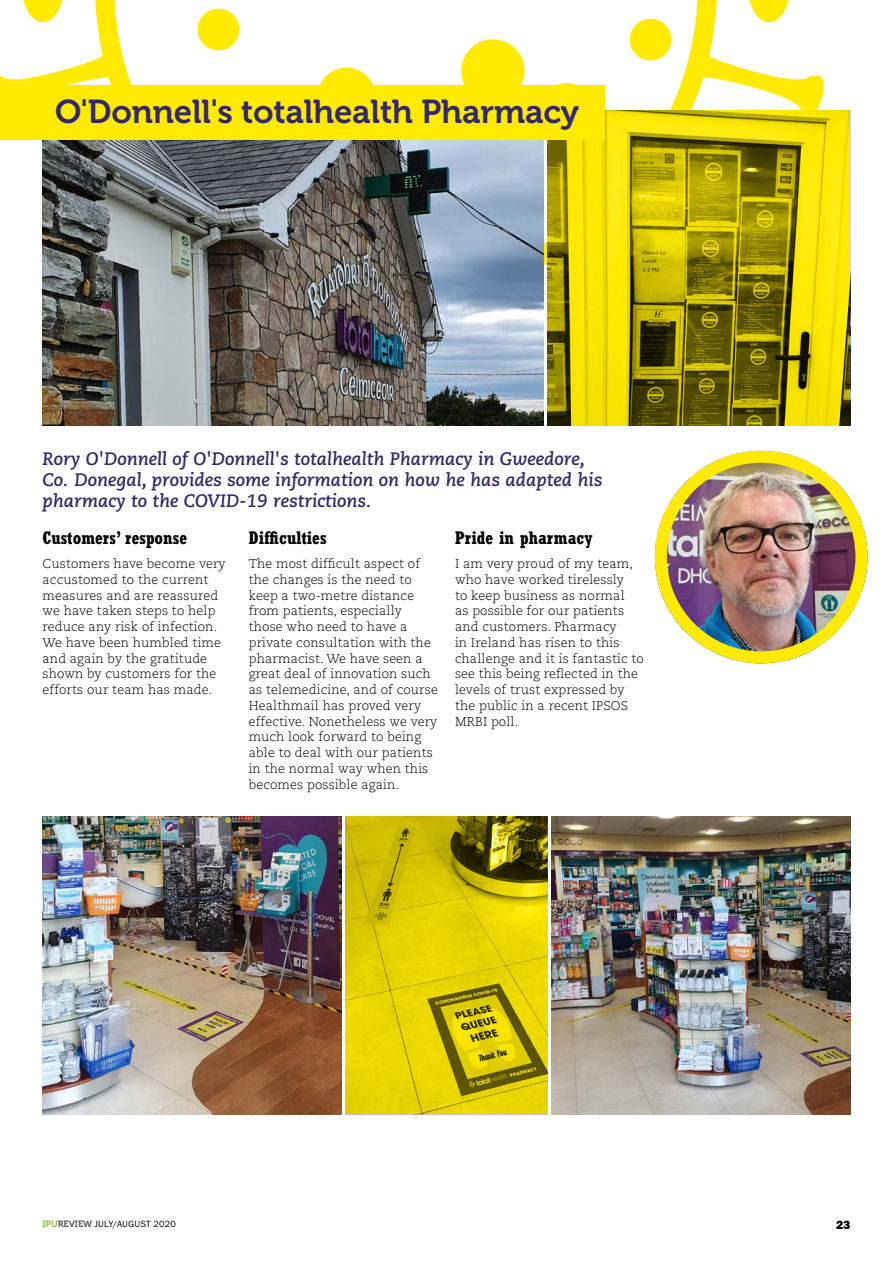
<style>
.page{position:relative;width:893px;height:1263px;background:#fff}
.page>*{position:absolute;margin:0;border:0;box-sizing:border-box;transform-origin:0 0}
.t1{font:33px "Museo 700";letter-spacing:-.005em;color:#332869}
.t2{font:italic 700 18px/21px "Caecilia LT Std";color:#332869}
.t3{font:700 condensed 18px "Rockwell Std";color:#000}
.t4{font:300 12.75px/15.8px "Caecilia LT Std";letter-spacing:.01em;color:#000}
.t5{font:12px "ITC Franklin Gothic Std Hvy";color:#000}
.t6{font:9.15px "ITC Franklin Gothic Std";letter-spacing:.02em;color:#000}
.s1{font-family:"Museo 700";color:#86bd34}
.s2{font-family:"Museo 700";color:#52564f}
</style>
<div class="page">
<svg style="left:0;top:0;width:824px;height:404px"></svg>
<img style="left:43px;top:816px;width:298px;height:298px">
<img style="left:552px;top:816px;width:298px;height:298px">
<svg style="left:345px;top:816px;width:202px;height:298px;background:#cb0"></svg>
<img style="left:43px;top:140px;width:500px;height:285px">
<svg style="left:547px;top:111px;width:303px;height:314px;background:#b5a601"></svg>
<div style="left:0;top:85px;width:605px;height:55px;background:#ffea00"></div>
<img style="left:655px;top:451px;width:212px;height:212px;border-radius:106px">
<div style="left:655px;top:451px;width:212px;height:212px;border:12px solid #ffea00;border-radius:50%"></div>
<h1 class="t1" style="left:55px;top:93px;width:525px">O'Donnell's totalhealth Pharmacy</h1>
<h2 class="t2" style="left:43px;top:448px;width:561px">Rory O'Donnell of O'Donnell's totalhealth Pharmacy in Gweedore,<br>Co. Donegal, provides some information on how he has adapted his pharmacy to the COVID-19 restrictions.</h2>
<h2 class="t3" style="left:43px;top:527px;width:146px">Customers’ response</h2>
<p class="t4" style="left:43px;top:556px;width:185px">Customers have become very accustomed to the current measures and are reassured we have taken steps to help reduce any risk of infection.<br>We have been humbled time and again by the gratitude shown by customers for the efforts our team has made.</p>
<h2 class="t3" style="left:249px;top:527px;width:79px">Difficulties</h2>
<p class="t4" style="left:249px;top:556px;width:191px">The most difficult aspect of the changes is the need to keep a two-metre distance from patients, especially those who need to have a private consultation with the pharmacist. We have seen a great deal of innovation such as telemedicine, and of course<br>Healthmail has proved very effective. Nonetheless we very much look forward to being able to deal with our patients in the normal way when this becomes possible again.</p>
<h2 class="t3" style="left:455px;top:527px;width:139px">Pride in pharmacy</h2>
<p class="t4" style="left:455px;top:556px;width:190px">I am very proud of my team, who have worked tirelessly<br>to keep business as normal<br>as possible for our patients and customers. Pharmacy<br>in Ireland has risen to this challenge and it is fantastic to see this being reflected in the levels of trust expressed by the public in a recent IPSOS<br>MRBI poll.</p>
<p class="t6" style="left:43px;top:1219px;width:135px"><span class="s1">IPU</span><span class="s2">REVIEW</span> JULY/AUGUST 2020</p>
<p class="t5" style="left:836px;top:1217px;width:16px">23</p>
</div>
